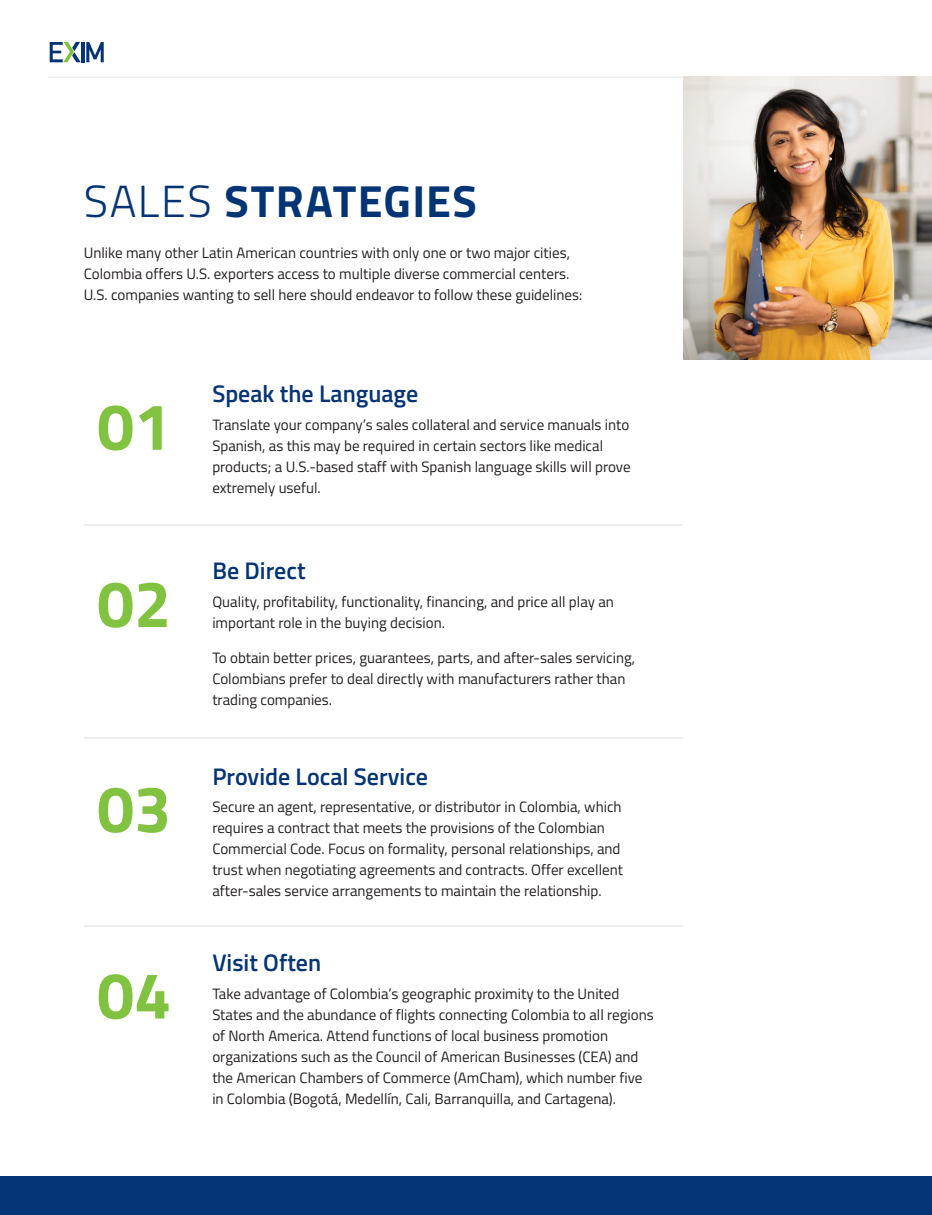
<style>
.page{position:relative;width:932px;height:1215px;background:#fff}
.page>*{position:absolute;margin:0;border:0;box-sizing:border-box;transform-origin:0 0}
.t1{font:700 66px "Titillium Web";color:#81c340}
.t2{font:700 45px "Titillium Web";letter-spacing:.03em;color:#053474}
.t3{font:600 24px "Titillium Web";color:#053474}
.t4{font:15px/21px "Titillium Web";color:#231f20}
.s1{font-weight:300}
</style>
<div class="page">
<hr style="left:48px;top:77px;width:870px;height:1px;background:#eeeeef">
<svg style="left:50px;top:42px;width:54px;height:20px"></svg>
<div style="left:0;top:1177px;width:932px;height:38px;background:#053474"></div>
<hr style="left:84px;top:525px;width:598px;height:1px;background:#eeeeef">
<hr style="left:84px;top:737px;width:598px;height:1px;background:#eeeeef">
<hr style="left:84px;top:926px;width:598px;height:1px;background:#eeeeef">
<img style="left:683px;top:77px;width:249px;height:282px">
<h2 class="t2" style="left:84px;top:166px;width:394px"><span class="s1">SALES</span> STRATEGIES</h2>
<p class="t4" style="left:84px;top:241px;width:500px">Unlike many other Latin American countries with only one or two major cities,<br>Colombia offers U.S. exporters access to multiple diverse commercial centers.<br>U.S. companies wanting to sell here should endeavor to follow these guidelines:</p>
<h1 class="t1" style="left:97px;top:376px;width:75px">01</h1>
<h1 class="t1" style="left:97px;top:553px;width:75px">02</h1>
<h1 class="t1" style="left:97px;top:759px;width:75px">03</h1>
<h1 class="t1" style="left:97px;top:945px;width:75px">04</h1>
<h3 class="t3" style="left:212px;top:376px;width:207px">Speak the Language</h3>
<p class="t4" style="left:212px;top:413px;width:420px">Translate your company’s sales collateral and service manuals into Spanish, as this may be required in certain sectors like medical products; a U.S.-based staff with Spanish language skills will prove extremely useful.</p>
<h3 class="t3" style="left:212px;top:553px;width:95px">Be Direct</h3>
<p class="t4" style="left:212px;top:591px;width:403px">Quality, profitability, functionality, financing, and price all play an important role in the buying decision.</p>
<p class="t4" style="left:212px;top:646px;width:424px">To obtain better prices, guarantees, parts, and after-sales servicing,<br>Colombians prefer to deal directly with manufacturers rather than trading companies.</p>
<h3 class="t3" style="left:212px;top:758px;width:217px">Provide Local Service</h3>
<p class="t4" style="left:212px;top:796px;width:412px">Secure an agent, representative, or distributor in Colombia, which requires a contract that meets the provisions of the Colombian Commercial Code. Focus on formality, personal relationships, and trust when negotiating agreements and contracts. Offer excellent after-sales service arrangements to maintain the relationship.</p>
<h3 class="t3" style="left:212px;top:945px;width:110px">Visit Often</h3>
<p class="t4" style="left:212px;top:982px;width:443px">Take advantage of Colombia’s geographic proximity to the United States and the abundance of flights connecting Colombia to all regions of North America. Attend functions of local business promotion organizations such as the Council of American Businesses (CEA) and the American Chambers of Commerce (AmCham), which number five in Colombia (Bogotá, Medellín, Cali, Barranquilla, and Cartagena).</p>
</div>
